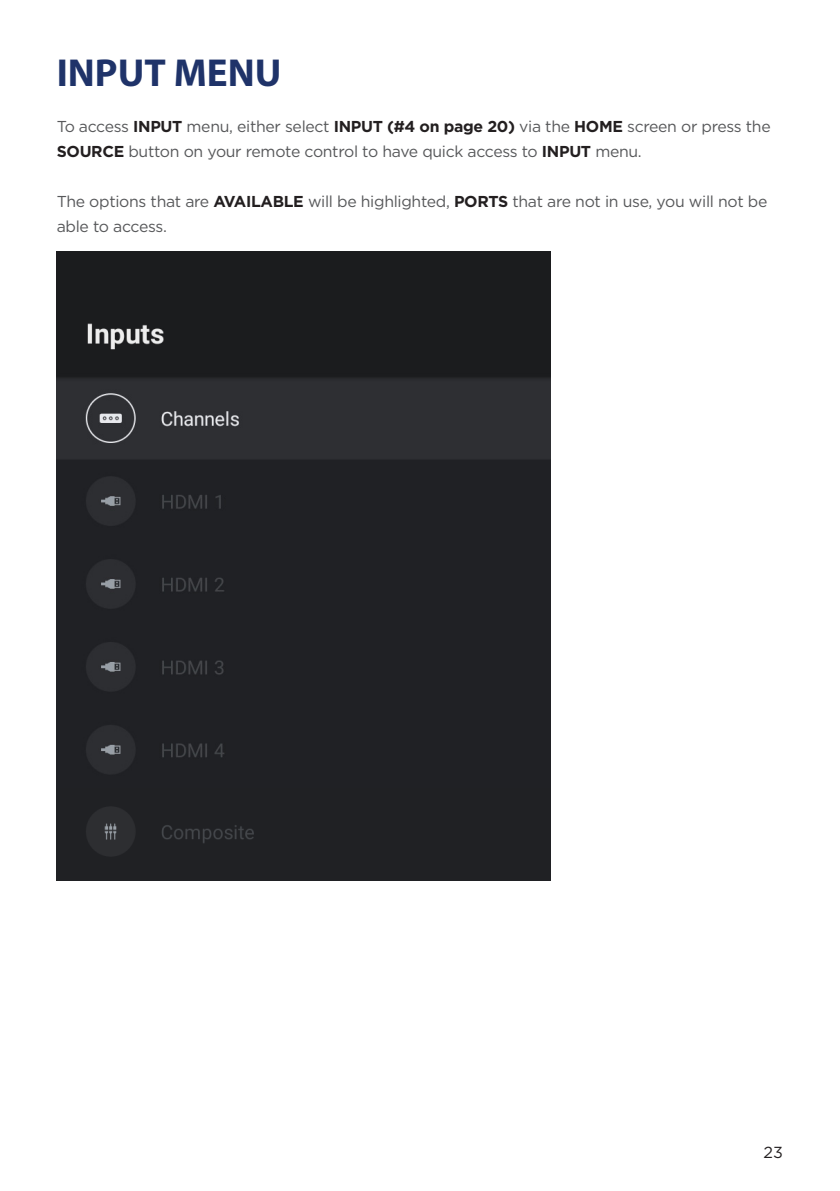
<style>
.page{position:relative;width:840px;height:1191px;background:#fff}
.page>*{position:absolute;margin:0;border:0;box-sizing:border-box;transform-origin:0 0}
.t1{font:700 39.2px "Myriad Pro";color:#1f3369}
.t2{font:16px "Gotham";color:#231f20}
.t3{font:15.8px/25px "Gotham";letter-spacing:-.02em;color:#57585a}
.s1{font-weight:700;color:#231f20}
</style>
<div class="page">
<img style="left:57px;top:251px;width:493px;height:537px">
<div style="left:57px;top:788px;width:493px;height:92px;background:#202124"></div>
<p class="t1" style="left:57px;top:47px;width:226px">INPUT MENU</p>
<p class="t3" style="left:57px;top:113px;width:715px">To access <span class="s1">INPUT</span> menu, either select <span class="s1">INPUT (#4 on page 20)</span> via the <span class="s1">HOME</span> screen or press the<br><span class="s1">SOURCE</span> button on your remote control to have quick access to <span class="s1">INPUT</span> menu.</p>
<p class="t3" style="left:57px;top:188px;width:711px">The options that are <span class="s1">AVAILABLE</span> will be highlighted, <span class="s1">PORTS</span> that are not in use, you will not be able to access.</p>
<p class="t2" style="left:763px;top:1142px;width:21px">23</p>
</div>
